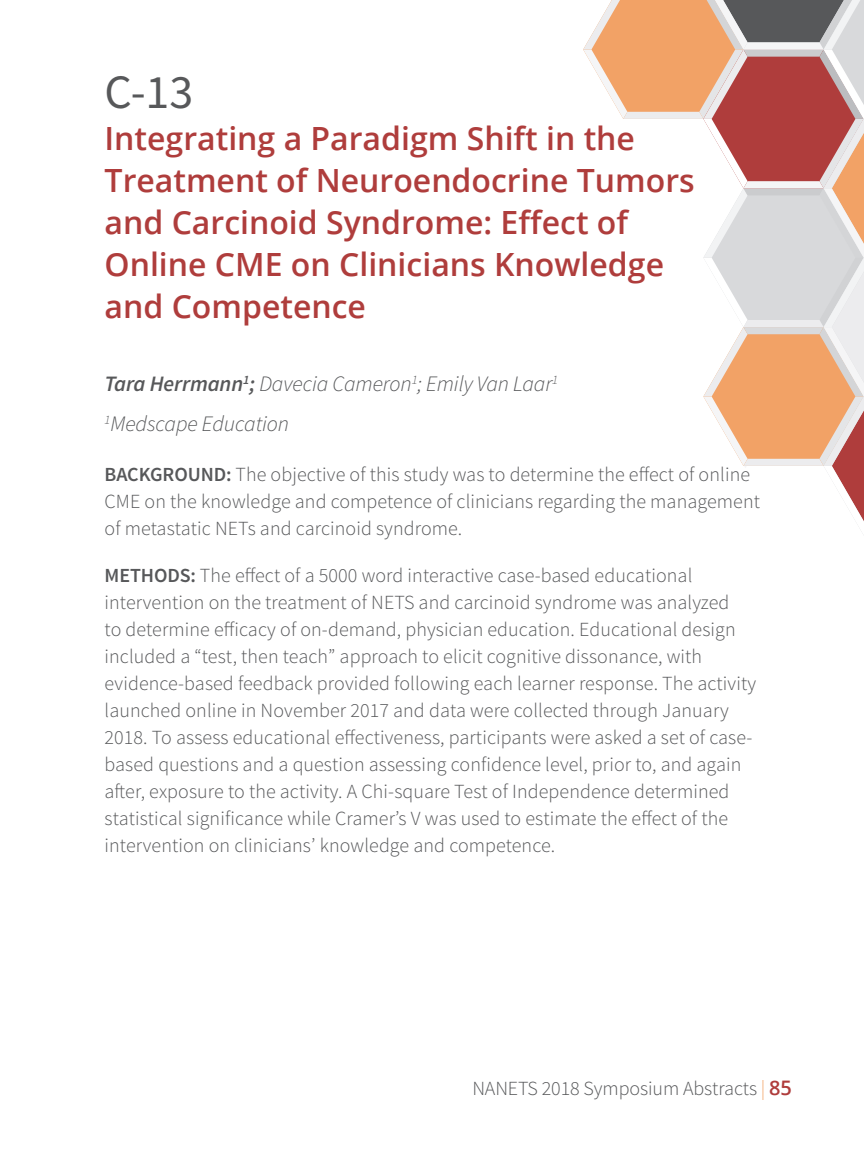
<style>
.page{position:relative;width:864px;height:1152px;background:#fff}
.page>*{position:absolute;margin:0;border:0;box-sizing:border-box;transform-origin:0 0}
.t1{font:48px "Source Sans Pro";color:#57585a}
.t2{font:600 32px/42px "Open Sans";color:#af3d3c}
.authors{font:italic 300 22px "Source Sans Pro";letter-spacing:-.005em;color:#57585a}
.organizations{font:italic 300 22px "Source Sans Pro";letter-spacing:-.005em;color:#57585a}
.Normal__Web{font:300 20px/27px "Source Sans Pro";letter-spacing:.005em;color:#57585a}
.s1{font-weight:600}
.s2{color:#f2a266}
.s3{font-family:"Open Sans";font-weight:600;color:#af3d3c}
</style>
<div class="page">
<svg style="left:583px;top:0;width:281px;height:521px"></svg>
<p class="t1" style="left:105px;top:62px;width:90px">C-13</p>
<p class="t2" style="left:105px;top:117px;width:592px">Integrating a Paradigm Shift in the<br>Treatment of Neuroendocrine Tumors and Carcinoid Syndrome: Effect of<br>Online CME on Clinicians Knowledge and Competence</p>
<p class="authors" style="left:105px;top:370px;width:455px"><span class="s1">Tara Herrmann</span><sup>1</sup><span class="s1">;</span> Davecia Cameron<sup>1</sup>; Emily Van Laar<sup>1</sup></p>
<p class="organizations" style="left:105px;top:410px;width:186px"><sup>1</sup>Medscape Education</p>
<p class="Normal__Web" style="left:105px;top:461px;width:657px"><span class="s1">BACKGROUND:</span> The objective of this study was to determine the effect of online<br>CME on the knowledge and competence of clinicians regarding the management of metastatic NETs and carcinoid syndrome.</p>
<p class="Normal__Web" style="left:105px;top:562px;width:653px"><span class="s1">METHODS:</span> The effect of a 5000 word interactive case-based educational intervention on the treatment of NETS and carcinoid syndrome was analyzed<br>to determine efficacy of on-demand, physician education. Educational design included a “test, then teach” approach to elicit cognitive dissonance, with evidence-based feedback provided following each learner response. The activity launched online in November 2017 and data were collected through January 2018. To assess educational effectiveness, participants were asked a set of case&shy;based questions and a question assessing confidence level, prior to, and again after, exposure to the activity. A Chi-square Test of Independence determined statistical significance while Cramer’s V was used to estimate the effect of the intervention on clinicians’ knowledge and competence.</p>
<p class="Normal__Web" style="left:472px;top:1075px;width:321px">NANETS 2018 Symposium Abstracts <span class="s2">|</span> <span class="s3">85</span></p>
</div>
